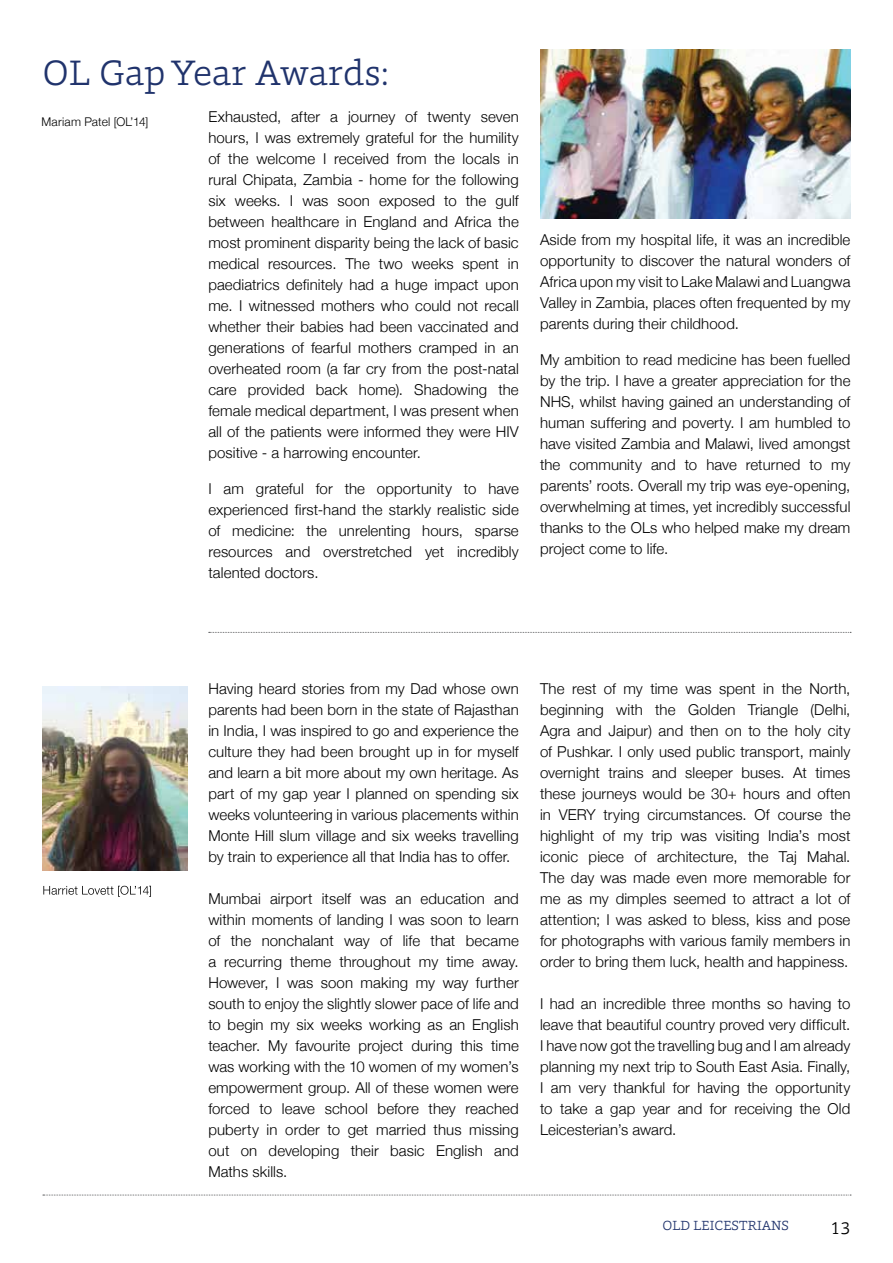
<style>
.page{position:relative;width:893px;height:1263px;background:#fff}
.page>*{position:absolute;margin:0;border:0;box-sizing:border-box;transform-origin:0 0}
.t1{font:300 36px "Foro";color:#20336c}
.t2{font:300 18px "Foro";color:#000}
.t3{font:300 15px/21px "Helvetica Neue";letter-spacing:.005em;color:#000;text-align:justify}
.t4{font:300 13.5px "Foro";color:#20336c}
.t5{font:300 12px "Helvetica Neue";letter-spacing:.015em;color:#000}
</style>
<div class="page">
<svg style="left:43px;top:1195px;width:808px;height:1px"></svg>
<img style="left:43px;top:687px;width:144px;height:184px">
<svg style="left:209px;top:632px;width:642px;height:1px"></svg>
<img style="left:540px;top:50px;width:310px;height:168px">
<svg style="left:43px;top:886px;width:108px;height:11px"></svg>
<h1 class="t1" style="left:43px;top:49px;width:347px">OL Gap Year Awards:</h1>
<p class="t3" style="left:208px;top:105px;width:312px">Exhausted, after a journey of twenty seven hours, I was extremely grateful for the humility of the welcome I received from the locals in rural Chipata, Zambia - home for the following six weeks. I was soon exposed to the gulf between healthcare in England and Africa the most prominent disparity being the lack of basic medical resources. The two weeks spent in paediatrics definitely had a huge impact upon me. I witnessed mothers who could not recall whether their babies had been vaccinated and generations of fearful mothers cramped in an overheated room (a far cry from the post-natal care provided back home). Shadowing the female medical department, I was present when all of the patients were informed they were HIV positive - a harrowing encounter.</p>
<p class="t3" style="left:208px;top:477px;width:312px">I am grateful for the opportunity to have experienced first-hand the starkly realistic side of medicine: the unrelenting hours, sparse resources and overstretched yet incredibly talented doctors.</p>
<p class="t5" style="left:42px;top:112px;width:108px">Mariam Patel [OL’14]</p>
<p class="t3" style="left:540px;top:228px;width:312px">Aside from my hospital life, it was an incredible opportunity to discover the natural wonders of Africa upon my visit to Lake Malawi and Luangwa Valley in Zambia, places often frequented by my parents during their childhood.</p>
<p class="t3" style="left:540px;top:348px;width:312px">My ambition to read medicine has been fuelled by the trip. I have a greater appreciation for the NHS, whilst having gained an understanding of human suffering and poverty. I am humbled to have visited Zambia and Malawi, lived amongst the community and to have returned to my parents’ roots. Overall my trip was eye-opening, overwhelming at times, yet incredibly successful thanks to the OLs who helped make my dream project come to life.</p>
<p class="t3" style="left:208px;top:677px;width:312px">Having heard stories from my Dad whose own parents had been born in the state of Rajasthan in India, I was inspired to go and experience the culture they had been brought up in for myself and learn a bit more about my own heritage. As part of my gap year I planned on spending six weeks volunteering in various placements within Monte Hill slum village and six weeks travelling by train to experience all that India has to offer.</p>
<p class="t3" style="left:208px;top:887px;width:312px">Mumbai airport itself was an education and within moments of landing I was soon to learn of the nonchalant way of life that became a recurring theme throughout my time away.<br>However, I was soon making my way further south to enjoy the slightly slower pace of life and to begin my six weeks working as an English teacher. My favourite project during this time was working with the 10 women of my women’s empowerment group. All of these women were forced to leave school before they reached puberty in order to get married thus missing out on developing their basic English and Maths skills.</p>
<p class="t3" style="left:540px;top:677px;width:312px">The rest of my time was spent in the North, beginning with the Golden Triangle (Delhi, Agra and Jaipur) and then on to the holy city of Pushkar. I only used public transport, mainly overnight trains and sleeper buses. At times these journeys would be 30+ hours and often in VERY trying circumstances. Of course the highlight of my trip was visiting India’s most iconic piece of architecture, the Taj Mahal.<br>The day was made even more memorable for me as my dimples seemed to attract a lot of attention; I was asked to bless, kiss and pose for photographs with various family members in order to bring them luck, health and happiness.</p>
<p class="t3" style="left:540px;top:992px;width:312px">I had an incredible three months so having to leave that beautiful country proved very difficult.<br>I have now got the travelling bug and I am already planning my next trip to South East Asia. Finally, I am very thankful for having the opportunity to take a gap year and for receiving the Old Leicesterian’s award.</p>
<p class="t4" style="left:662px;top:1217px;width:128px">OLD LEICESTRIANS</p>
<p class="t2" style="left:831px;top:1216px;width:21px">13</p>
</div>
